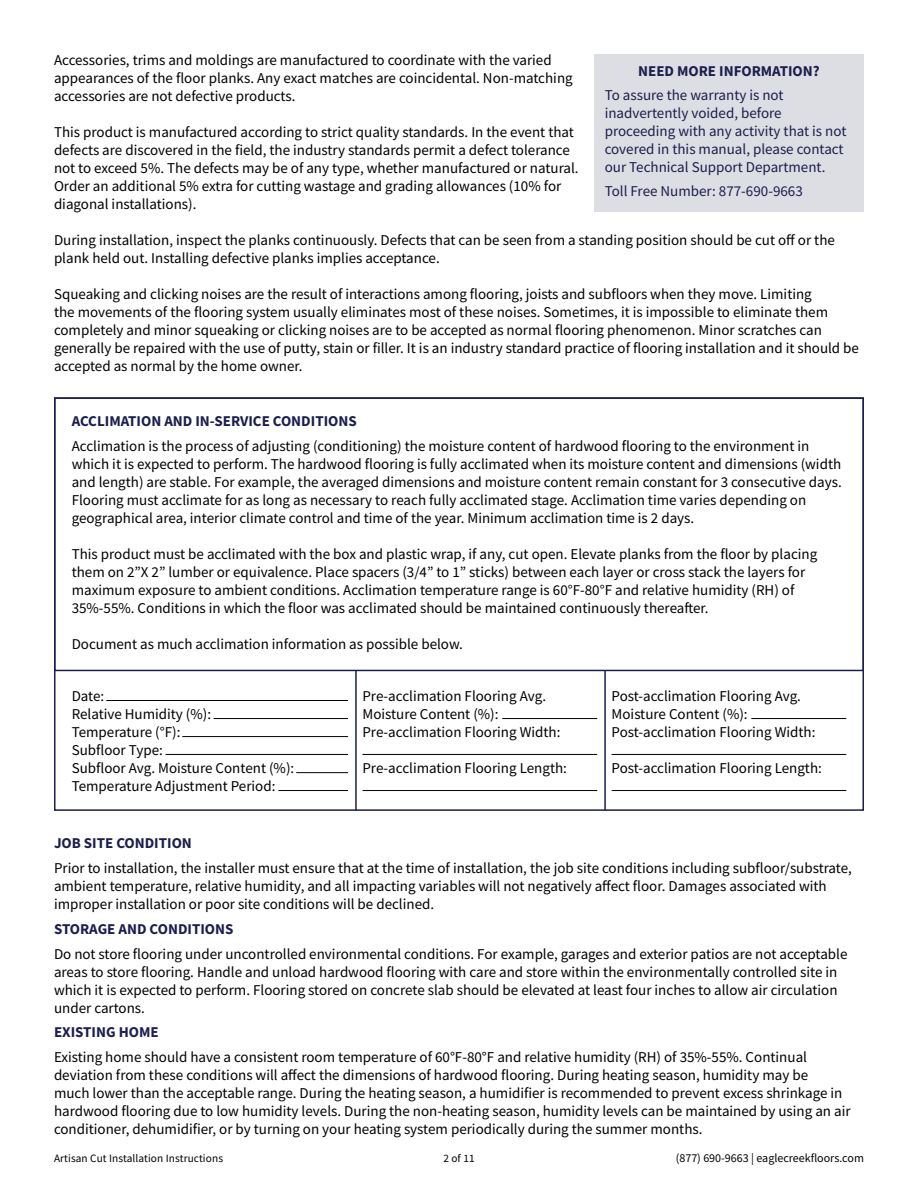
<style>
.page{position:relative;width:918px;height:1188px;background:#fff}
.page>*{position:absolute;margin:0;border:0;box-sizing:border-box;transform-origin:0 0}
.t1{font:15px/18px "Source Sans Pro";color:#000}
.t2{font:15px/18px "Source Sans Pro";color:#1c1e4d}
.t3{font:700 15px "Source Sans Pro";color:#1c1e4d}
.t4{font:12px "Source Sans Pro";color:#000}
.t5{font:11.25px "Source Sans Pro";letter-spacing:.01em;color:#000}
</style>
<div class="page">
<div style="left:594px;top:54px;width:270px;height:157px;background:#dddde4"></div>
<div style="left:54px;top:397px;width:810px;height:274px;border:2px solid #1c1e4d"></div>
<hr style="left:362px;top:754px;width:235px;height:1px;background:#000">
<hr style="left:362px;top:790px;width:235px;height:1px;background:#000">
<hr style="left:502px;top:718px;width:95px;height:1px;background:#000">
<hr style="left:612px;top:754px;width:234px;height:1px;background:#000">
<hr style="left:612px;top:790px;width:234px;height:1px;background:#000">
<hr style="left:751px;top:718px;width:95px;height:1px;background:#000">
<hr style="left:355px;top:670px;width:2px;height:141px;background:#1c1e4d">
<hr style="left:604px;top:670px;width:2px;height:141px;background:#1c1e4d">
<hr style="left:106px;top:700px;width:242px;height:1px;background:#000">
<hr style="left:214px;top:718px;width:134px;height:1px;background:#000">
<hr style="left:182px;top:736px;width:166px;height:1px;background:#000">
<hr style="left:166px;top:754px;width:182px;height:1px;background:#000">
<hr style="left:296px;top:772px;width:52px;height:1px;background:#000">
<hr style="left:278px;top:790px;width:70px;height:1px;background:#000">
<p class="t1" style="left:54px;top:51px;width:520px">Accessories, trims and moldings are manufactured to coordinate with the varied appearances of the floor planks. Any exact matches are coincidental. Non-matching accessories are not defective products.</p>
<p class="t1" style="left:54px;top:123px;width:526px">This product is manufactured according to strict quality standards. In the event that defects are discovered in the field, the industry standards permit a defect tolerance not to exceed 5%. The defects may be of any type, whether manufactured or natural.<br>Order an additional 5% extra for cutting wastage and grading allowances (10% for diagonal installations).</p>
<p class="t1" style="left:54px;top:231px;width:782px">During installation, inspect the planks continuously. Defects that can be seen from a standing position should be cut off or the plank held out. Installing defective planks implies acceptance.</p>
<p class="t1" style="left:54px;top:285px;width:807px">Squeaking and clicking noises are the result of interactions among flooring, joists and subfloors when they move. Limiting<br>the movements of the flooring system usually eliminates most of these noises. Sometimes, it is impossible to eliminate them completely and minor squeaking or clicking noises are to be accepted as normal flooring phenomenon. Minor scratches can generally be repaired with the use of putty, stain or filler. It is an industry standard practice of flooring installation and it should be accepted as normal by the home owner.</p>
<p class="t3" style="left:638px;top:61px;width:183px">NEED MORE INFORMATION?</p>
<p class="t2" style="left:605px;top:86px;width:243px">To assure the warranty is not inadvertently voided, before proceeding with any activity that is not covered in this manual, please contact our Technical Support Department.</p>
<p class="t2" style="left:605px;top:182px;width:200px">Toll Free Number: 877-690-9663</p>
<p class="t3" style="left:72px;top:411px;width:287px">ACCLIMATION AND IN-SERVICE CONDITIONS</p>
<p class="t1" style="left:72px;top:437px;width:772px">Acclimation is the process of adjusting (conditioning) the moisture content of hardwood flooring to the environment in which it is expected to perform. The hardwood flooring is fully acclimated when its moisture content and dimensions (width and length) are stable. For example, the averaged dimensions and moisture content remain constant for 3 consecutive days.<br>Flooring must acclimate for as long as necessary to reach fully acclimated stage. Acclimation time varies depending on geographical area, interior climate control and time of the year. Minimum acclimation time is 2 days.</p>
<p class="t1" style="left:72px;top:545px;width:747px">This product must be acclimated with the box and plastic wrap, if any, cut open. Elevate planks from the floor by placing them on 2”X 2” lumber or equivalence. Place spacers (3/4” to 1” sticks) between each layer or cross stack the layers for maximum exposure to ambient conditions. Acclimation temperature range is 60°F-80°F and relative humidity (RH) of 35%-55%. Conditions in which the floor was acclimated should be maintained continuously thereafter.</p>
<p class="t1" style="left:72px;top:635px;width:393px">Document as much acclimation information as possible below.</p>
<p class="t1" style="left:362px;top:687px;width:200px">Pre-acclimation Flooring Avg.<br>Moisture Content (%):<br>Pre-acclimation Flooring Width:</p>
<p class="t1" style="left:362px;top:759px;width:206px">Pre-acclimation Flooring Length:</p>
<p class="t1" style="left:612px;top:687px;width:205px">Post-acclimation Flooring Avg.<br>Moisture Content (%):<br>Post-acclimation Flooring Width:</p>
<p class="t1" style="left:612px;top:759px;width:212px">Post-acclimation Flooring Length:</p>
<p class="t1" style="left:72px;top:687px;width:224px">Date:<br>Relative Humidity (%):<br>Temperature (°F):<br>Subfloor Type:<br>Subfloor Avg. Moisture Content (%):<br>Temperature Adjustment Period:</p>
<p class="t3" style="left:54px;top:833px;width:139px">JOB SITE CONDITION</p>
<p class="t1" style="left:54px;top:859px;width:800px">Prior to installation, the installer must ensure that at the time of installation, the job site conditions including subfloor/substrate, ambient temperature, relative humidity, and all impacting variables will not negatively affect floor. Damages associated with improper installation or poor site conditions will be declined.</p>
<p class="t3" style="left:54px;top:919px;width:181px">STORAGE AND CONDITIONS</p>
<p class="t1" style="left:54px;top:944px;width:795px">Do not store flooring under uncontrolled environmental conditions. For example, garages and exterior patios are not acceptable areas to store flooring. Handle and unload hardwood flooring with care and store within the environmentally controlled site in which it is expected to perform. Flooring stored on concrete slab should be elevated at least four inches to allow air circulation under cartons.</p>
<p class="t3" style="left:54px;top:1022px;width:106px">EXISTING HOME</p>
<p class="t1" style="left:54px;top:1048px;width:798px">Existing home should have a consistent room temperature of 60°F-80°F and relative humidity (RH) of 35%-55%. Continual deviation from these conditions will affect the dimensions of hardwood flooring. During heating season, humidity may be<br>much lower than the acceptable range. During the heating season, a humidifier is recommended to prevent excess shrinkage in hardwood flooring due to low humidity levels. During the non-heating season, humidity levels can be maintained by using an air conditioner, dehumidifier, or by turning on your heating system periodically during the summer months.</p>
<p class="t5" style="left:54px;top:1151px;width:171px">Artisan Cut Installation Instructions</p>
<p class="t5" style="left:443px;top:1151px;width:33px">2 of 11</p>
<p class="t4" style="left:676px;top:1151px;width:190px">(877) 690-9663 | eaglecreekfloors.com</p>
</div>
